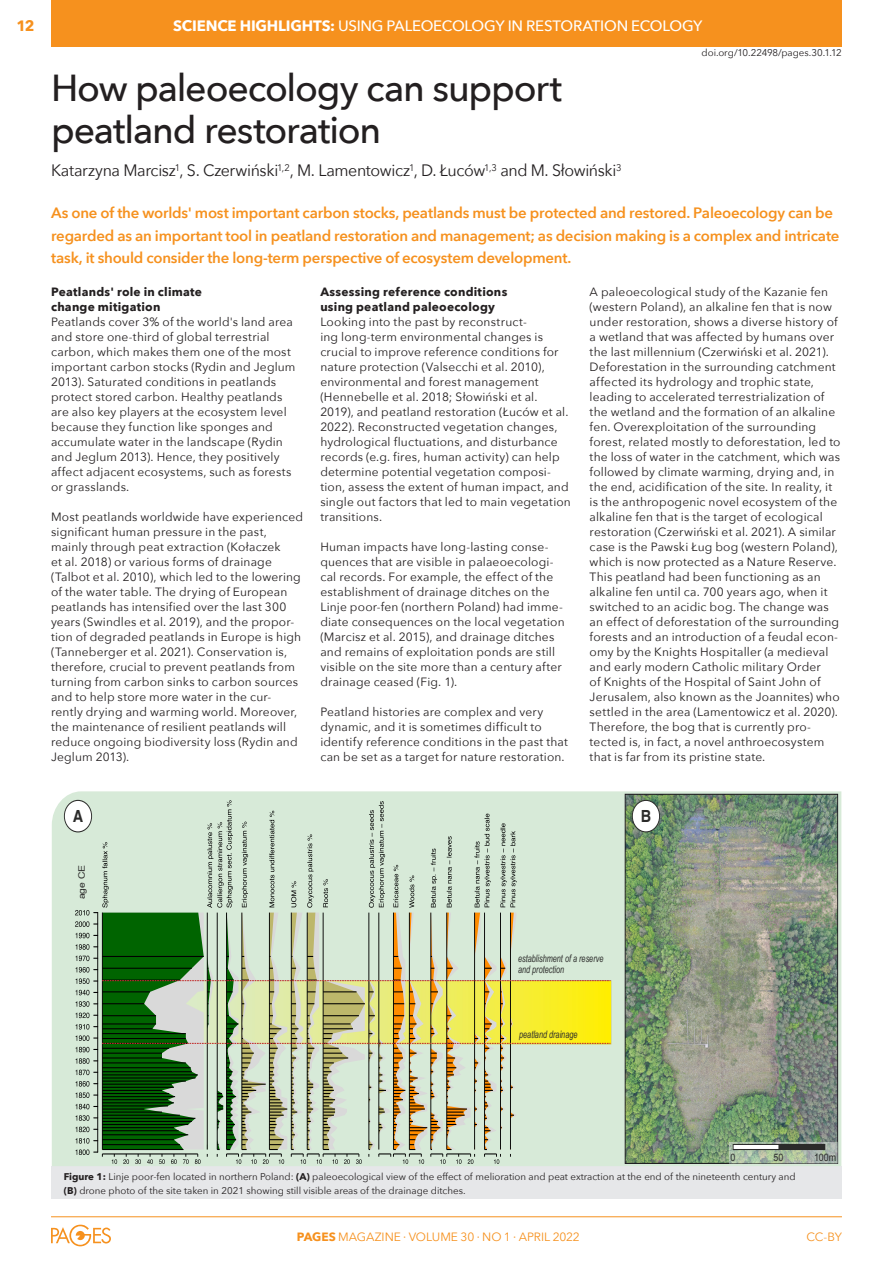
<style>
.page{position:relative;width:893px;height:1263px;background:#fff}
.page>*{position:absolute;margin:0;border:0;box-sizing:border-box;transform-origin:0 0}
.ARTICLE-Title{font:500 37.5px/42px "Avenir Next";letter-spacing:-.03em;color:#231f20}
.t1{font:700 16.65px "Helvetica";color:#2b2b2a;scale:.86 1}
.ARTICLE-Authors{font:16.5px "Avenir Next";letter-spacing:-.025em;color:#231f20}
.ARTICLE-Abstract{font:600 15px/22.5px "Avenir Next";letter-spacing:-.015em;color:#f6911e}
.t2{font:500 15px "Avenir Next";letter-spacing:-.015em;color:#fff}
.t3{font:700 15px "Avenir Next";color:#f6911e}
._3col-text{font:12px/15px "Avenir Next";letter-spacing:.015em;color:#231f20}
._3col-subtitles{font:700 12px/15px "Avenir Next";letter-spacing:.02em;color:#231f20}
.t4{font:12px "Avenir Next";letter-spacing:-.005em;color:#f6911e}
.t5{font:italic 10.35px/11.6px "Arial Narrow";color:#2b2b2a;scale:.86 1}
.t6{font:10.35px "Arial";color:#2b2b2a;scale:.86 1}
.ARTICLE-Figure_Capti{font:9.75px/13.5px "Avenir Next";color:#231f20}
.DOI{font:9.75px "Avenir Next";letter-spacing:-.005em;color:#231f20}
.t7{font:8.85px "Helvetica";color:#2b2b2a;scale:1.16 1}
.s1{font-weight:700}
</style>
<div class="page">
<hr style="left:51px;top:1216px;width:791px;height:1px;background:#f6911e">
<svg style="left:51px;top:1225px;width:60px;height:21px"></svg>
<div style="left:51px;top:0;width:791px;height:46px;background:#f6911e"></div>
<div style="left:51px;top:1166px;width:791px;height:33px;background:#e6e7e9"></div>
<svg style="left:52px;top:791px;width:789px;height:375px;fill:#d7ead8"></svg>
<svg style="left:75px;top:800px;width:535px;height:364px"></svg>
<img style="left:627px;top:796px;width:209px;height:366px">
<div style="left:625px;top:794px;width:213px;height:370px;border:1px solid #1f1c21"></div>
<div style="left:64px;top:800px;width:28px;height:32px;background:#fff;border-radius:50%"></div>
<div style="left:64px;top:800px;width:28px;height:32px;border:1px solid #2b2b2a;border-radius:50%"></div>
<div style="left:632px;top:800px;width:28px;height:32px;background:#fff;border-radius:50%"></div>
<div style="left:632px;top:800px;width:28px;height:32px;border:1px solid #2b2b2a;border-radius:50%"></div>
<img style="left:729px;top:1142px;width:109px;height:21px">
<div style="left:779px;top:1144px;width:46px;height:5px;background:#2b2b2a"></div>
<div style="left:733px;top:1144px;width:46px;height:5px;background:#fff"></div>
<div style="left:733px;top:1144px;width:46px;height:5px;border:1px solid #2b2b2a"></div>
<p class="t3" style="left:16px;top:13px;width:20px">12</p>
<p class="t2" style="left:173px;top:13px;width:531px"><span class="s1">SCIENCE HIGHLIGHTS:</span> Using Paleoecology in Restoration Ecology</p>
<p class="ARTICLE-Title" style="left:51px;top:66px;width:513px">How paleoecology can support peatland restoration</p>
<p class="ARTICLE-Authors" style="left:51px;top:157px;width:572px">Katarzyna Marcisz<sup>1</sup>, S. Czerwiński<sup>1,2</sup>, M. Lamentowicz<sup>1</sup>, D. Łuców<sup>1,3</sup> and M. Słowiński<sup>3</sup></p>
<p class="DOI" style="left:702px;top:45px;width:142px">doi.org/10.22498/pages.30.1.12</p>
<p class="ARTICLE-Abstract" style="left:51px;top:201px;width:790px">As one of the worlds' most important carbon stocks, peatlands must be protected and restored. Paleoecology can be regarded as an important tool in peatland restoration and management; as decision making is a complex and intricate task, it should consider the long-term perspective of ecosystem development.</p>
<p class="_3col-subtitles" style="left:51px;top:284px;width:153px">Peatlands' role in climate change mitigation</p>
<p class="_3col-text" style="left:51px;top:314px;width:246px">Peatlands cover 3% of the world's land area and store one-third of global terrestrial carbon, which makes them one of the most important carbon stocks (Rydin and Jeglum 2013). Saturated conditions in peatlands protect stored carbon. Healthy peatlands are also key players at the ecosystem level because they function like sponges and accumulate water in the landscape (Rydin and Jeglum 2013). Hence, they positively affect adjacent ecosystems, such as forests or grasslands.</p>
<p class="_3col-text" style="left:51px;top:509px;width:254px">Most peatlands worldwide have experienced significant human pressure in the past, mainly through peat extraction (Kołaczek<br>et al. 2018) or various forms of drainage (Talbot et al. 2010), which led to the lowering of the water table. The drying of European peatlands has intensified over the last 300 years (Swindles et al. 2019), and the propor&shy;tion of degraded peatlands in Europe is high (Tanneberger et al. 2021). Conservation is, therefore, crucial to prevent peatlands from turning from carbon sinks to carbon sources and to help store more water in the cur&shy;rently drying and warming world. Moreover, the maintenance of resilient peatlands will reduce ongoing biodiversity loss (Rydin and Jeglum 2013).</p>
<p class="_3col-text" style="left:590px;top:284px;width:252px">A paleoecological study of the Kazanie fen (western Poland), an alkaline fen that is now under restoration, shows a diverse history of a wetland that was affected by humans over the last millennium (Czerwiński et al. 2021).<br>Deforestation in the surrounding catchment affected its hydrology and trophic state, leading to accelerated terrestrialization of the wetland and the formation of an alkaline fen. Overexploitation of the surrounding forest, related mostly to deforestation, led to the loss of water in the catchment, which was followed by climate warming, drying and, in the end, acidification of the site. In reality, it is the anthropogenic novel ecosystem of the alkaline fen that is the target of ecological restoration (Czerwiński et al. 2021). A similar case is the Pawski Ług bog (western Poland), which is now protected as a Nature Reserve.<br>This peatland had been functioning as an alkaline fen until ca. 700 years ago, when it switched to an acidic bog. The change was an effect of deforestation of the surrounding forests and an introduction of a feudal econ&shy;omy by the Knights Hospitaller (a medieval and early modern Catholic military Order<br>of Knights of the Hospital of Saint John of Jerusalem, also known as the Joannites) who settled in the area (Lamentowicz et al. 2020).<br>Therefore, the bog that is currently pro&shy;tected is, in fact, a novel anthroecosystem that is far from its pristine state.</p>
<p class="_3col-subtitles" style="left:320px;top:284px;width:188px">Assessing reference conditions using peatland paleoecology</p>
<p class="_3col-text" style="left:320px;top:314px;width:252px">Looking into the past by reconstruct-<br>ing long-term environmental changes is crucial to improve reference conditions for nature protection (Valsecchi et al. 2010), environmental and forest management (Hennebelle et al. 2018; Słowiński et al.<br>2019), and peatland restoration (Łuców et al.<br>2022). Reconstructed vegetation changes, hydrological fluctuations, and disturbance records (e.g. fires, human activity) can help determine potential vegetation composi&shy;tion, assess the extent of human impact, and single out factors that led to main vegetation transitions.</p>
<p class="_3col-text" style="left:320px;top:539px;width:246px">Human impacts have long-lasting conse&shy;quences that are visible in palaeoecologi&shy;cal records. For example, the effect of the establishment of drainage ditches on the Linje poor-fen (northern Poland) had imme&shy;diate consequences on the local vegetation (Marcisz et al. 2015), and drainage ditches and remains of exploitation ponds are still visible on the site more than a century after drainage ceased (Fig. 1).</p>
<p class="_3col-text" style="left:320px;top:704px;width:249px">Peatland histories are complex and very dynamic, and it is sometimes difficult to identify reference conditions in the past that can be set as a target for nature restoration.</p>
<p class="t1" style="left:73px;top:806px;width:14px">A</p>
<p class="t1" style="left:641px;top:806px;width:14px">B</p>
<p class="t7" style="left:75px;top:899px;width:31px;rotate:-90deg">age CE</p>
<p class="t5" style="left:518px;top:952px;width:101px">establishment of a reserve and protection</p>
<p class="t5" style="left:519px;top:1028px;width:69px">peatland drainage</p>
<p class="t6" style="left:730px;top:1150px;width:7px">0</p>
<p class="t6" style="left:773px;top:1151px;width:13px">50</p>
<p class="t6" style="left:814px;top:1151px;width:27px">100m</p>
<p class="ARTICLE-Figure_Capti" style="left:64px;top:1170px;width:733px"><span class="s1">Figure 1:</span> Linje poor-fen located in northern Poland: <span class="s1">(A)</span> paleoecological view of the effect of melioration and peat extraction at the end of the nineteenth century and <span class="s1">(B)</span> drone photo of the site taken in 2021 showing still visible areas of the drainage ditches.</p>
<p class="t4" style="left:297px;top:1227px;width:284px"><span class="s1">PAGES</span> MAGAZINE ∙ VOLUME 30 ∙ NO 1 ∙ April 2022</p>
<p class="t4" style="left:807px;top:1227px;width:37px">CC-BY</p>
</div>
